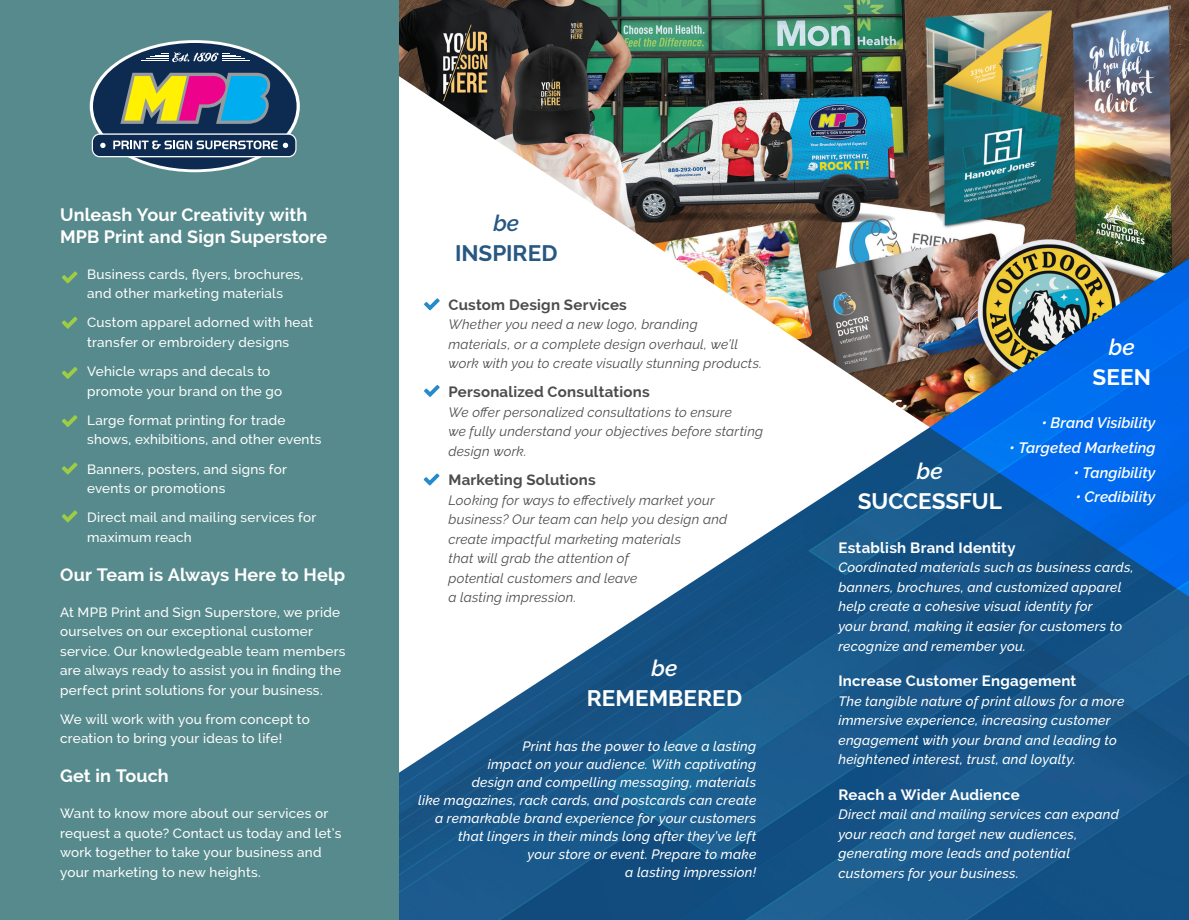
<style>
.page{position:relative;width:1189px;height:920px;background:#fff}
.page>*{position:absolute;margin:0;border:0;box-sizing:border-box;transform-origin:0 0}
.t1{font:700 22.5px/30px "Raleway";color:#fff;text-align:center}
.t2{font:700 22.5px/30px "Raleway";color:#285882;text-align:center}
.t3{font:700 18px/22.5px "Raleway";letter-spacing:.005em;color:#fff}
.t4{font:700 15px "Raleway";letter-spacing:.015em;color:#fff}
.t5{font:700 15px "Raleway";letter-spacing:.015em;color:#4b4c4d}
.t6{font:italic 600 15px "Raleway";letter-spacing:.01em;color:#fff}
.t7{font:italic 500 13.5px/19.5px "Raleway";letter-spacing:.02em;color:#fff}
.t8{font:500 13.5px/19.5px "Raleway";letter-spacing:.02em;color:#fff}
.t9{font:italic 13.5px/19.5px "Raleway";letter-spacing:.02em;color:#4b4c4d}
.s1{font-weight:600;font-style:italic}
</style>
<div class="page">
<img style="left:398px;top:0;width:790px;height:250px">
<img style="left:398px;top:250px;width:790px;height:670px">
<svg style="left:424px;top:298px;width:15px;height:12px"></svg>
<svg style="left:424px;top:385px;width:15px;height:12px"></svg>
<svg style="left:424px;top:473px;width:15px;height:12px"></svg>
<svg style="left:929px;top:250px;width:259px;height:355px;background:#2766aa"></svg>
<div style="left:0;top:0;width:398px;height:920px;background:#578a8c"></div>
<svg style="left:62px;top:271px;width:15px;height:12px"></svg>
<svg style="left:62px;top:317px;width:15px;height:12px"></svg>
<svg style="left:62px;top:367px;width:15px;height:12px"></svg>
<svg style="left:62px;top:415px;width:15px;height:12px"></svg>
<svg style="left:62px;top:462px;width:15px;height:12px"></svg>
<svg style="left:62px;top:510px;width:15px;height:12px"></svg>
<svg style="left:90px;top:40px;width:210px;height:132px"></svg>
<p class="t3" style="left:60px;top:203px;width:269px">Unleash Your Creativity with<br>MPB Print and Sign Superstore</p>
<p class="t8" style="left:87px;top:264px;width:218px">Business cards, flyers, brochures, and other marketing materials</p>
<p class="t8" style="left:87px;top:313px;width:227px">Custom apparel adorned with heat transfer or embroidery designs</p>
<p class="t8" style="left:87px;top:362px;width:197px">Vehicle wraps and decals to promote your brand on the go</p>
<p class="t8" style="left:87px;top:410px;width:236px">Large format printing for trade shows, exhibitions, and other events</p>
<p class="t8" style="left:87px;top:459px;width:201px">Banners, posters, and signs for events or promotions</p>
<p class="t8" style="left:87px;top:508px;width:231px">Direct mail and mailing services for maximum reach</p>
<p class="t3" style="left:60px;top:563px;width:287px">Our Team is Always Here to Help</p>
<p class="t8" style="left:60px;top:602px;width:287px">At MPB Print and Sign Superstore, we pride ourselves on our exceptional customer service. Our knowledgeable team members are always ready to assist you in finding the perfect print solutions for your business.</p>
<p class="t8" style="left:60px;top:709px;width:251px">We will work with you from concept to creation to bring your ideas to life!</p>
<p class="t3" style="left:60px;top:765px;width:110px">Get in Touch</p>
<p class="t8" style="left:60px;top:803px;width:283px">Want to know more about our services or request a quote? Contact us today and let’s work together to take your business and your marketing to new heights.</p>
<p class="t2" style="left:455px;top:209px;width:104px"><span class="s1">be<br></span>INSPIRED</p>
<p class="t5" style="left:448px;top:296px;width:180px">Custom Design Services</p>
<p class="t9" style="left:448px;top:314px;width:315px">Whether you need a new logo, branding materials, or a complete design overhaul, we’ll work with you to create visually stunning products.</p>
<p class="t5" style="left:448px;top:383px;width:203px">Personalized Consultations</p>
<p class="t9" style="left:448px;top:402px;width:316px">We offer personalized consultations to ensure<br>we fully understand your objectives before starting design work.</p>
<p class="t5" style="left:448px;top:471px;width:149px">Marketing Solutions</p>
<p class="t9" style="left:448px;top:490px;width:280px">Looking for ways to effectively market your business? Our team can help you design and create impactful marketing materials<br>that will grab the attention of<br>potential customers and leave<br>a lasting impression.</p>
<p class="t1" style="left:587px;top:653px;width:157px"><span class="s1">be<br></span>REMEMBERED</p>
<p class="t7" style="left:418px;top:737px;width:340px;line-height:18px;text-align:right">Print has the power to leave a lasting<br>impact on your audience. With captivating<br>design and compelling messaging, materials<br>like magazines, rack cards, and postcards can create a remarkable brand experience for your customers that lingers in their minds long after they’ve left<br>your store or event. Prepare to make<br>a lasting impression!</p>
<p class="t1" style="left:1092px;top:332px;width:60px"><span class="s1">be<br></span>SEEN</p>
<p class="t1" style="left:857px;top:456px;width:146px"><span class="s1">be<br></span>SUCCESSFUL</p>
<p class="t6" style="left:1041px;top:414px;width:115px">• Brand Visibility</p>
<p class="t6" style="left:1009px;top:439px;width:147px">• Targeted Marketing</p>
<p class="t6" style="left:1073px;top:463px;width:83px">• Tangibility</p>
<p class="t6" style="left:1075px;top:488px;width:81px">• Credibility</p>
<p class="t4" style="left:838px;top:539px;width:179px">Establish Brand Identity</p>
<p class="t7" style="left:838px;top:558px;width:297px">Coordinated materials such as business cards, banners, brochures, and customized apparel help create a cohesive visual identity for<br>your brand, making it easier for customers to recognize and remember you.</p>
<p class="t4" style="left:838px;top:672px;width:239px">Increase Customer Engagement</p>
<p class="t7" style="left:838px;top:691px;width:287px">The tangible nature of print allows for a more immersive experience, increasing customer engagement with your brand and leading to heightened interest, trust, and loyalty.</p>
<p class="t4" style="left:838px;top:786px;width:183px">Reach a Wider Audience</p>
<p class="t7" style="left:838px;top:805px;width:282px">Direct mail and mailing services can expand your reach and target new audiences, generating more leads and potential customers for your business.</p>
</div>
